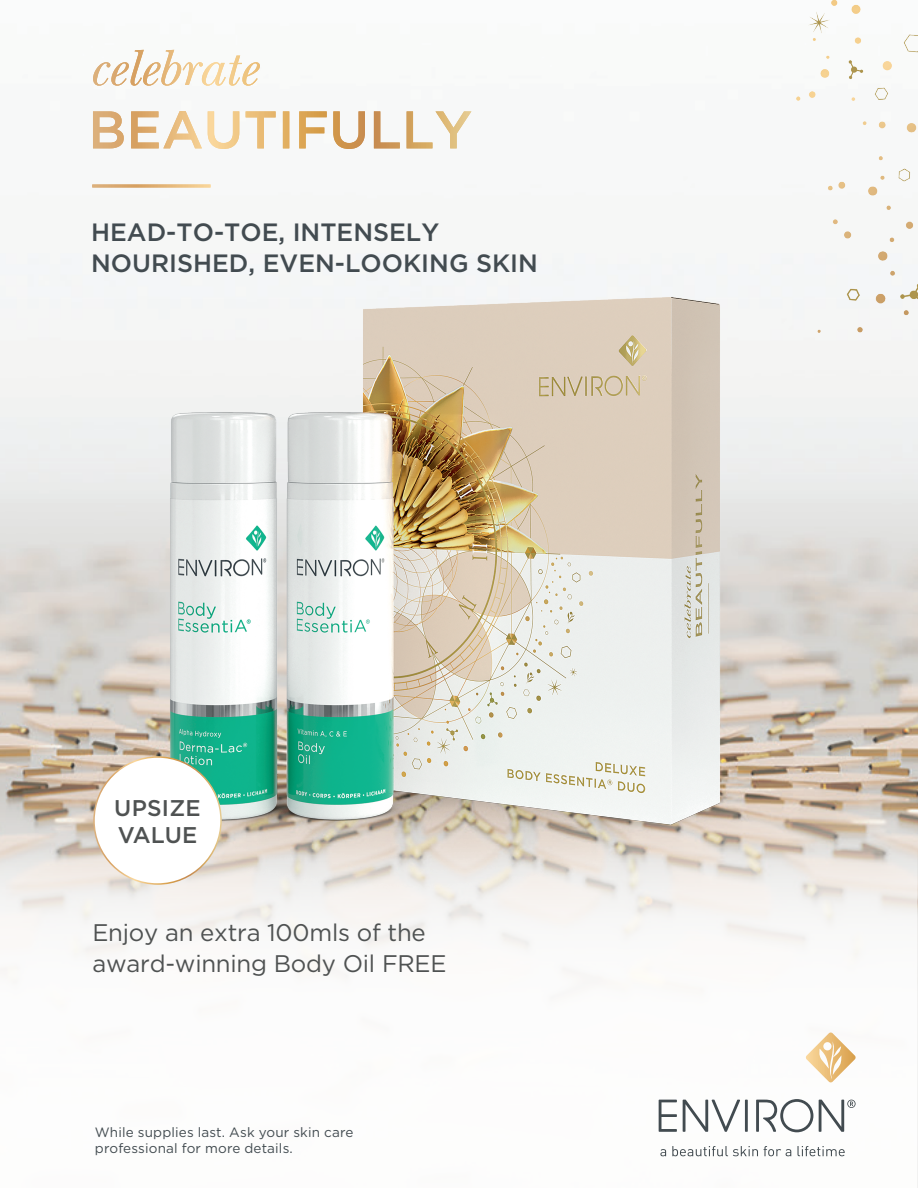
<style>
.page{position:relative;width:918px;height:1188px;background:#fff}
.page>*{position:absolute;margin:0;border:0;box-sizing:border-box;transform-origin:0 0}
.t1{font:500 25.05px/30.9px "Gotham";color:#424b50}
.t2{font:24px/31.2px "Gotham";letter-spacing:-.01em;color:#4f5252}
.t3{font:500 22.65px/27.2px "Gotham";letter-spacing:.01em;color:#4f5252}
.t4{font:13.5px/16.2px "Gotham";letter-spacing:.01em;color:#424b50}
</style>
<div class="page">
<img style="left:0;top:49px;width:918px;height:746px">
<svg style="left:0;top:795px;width:918px;height:393px"></svg>
<img style="left:663px;top:0;width:255px;height:332px">
<svg style="left:806px;top:1033px;width:50px;height:50px"></svg>
<svg style="left:659px;top:1099px;width:197px;height:57px"></svg>
<svg style="left:93px;top:50px;width:167px;height:36px"></svg>
<img style="left:56px;top:167px;width:779px;height:779px">
<div style="left:94px;top:757px;width:127px;height:127px;background:#fff;border-radius:50%"></div>
<h1 class="t1" style="left:91px;top:217px;width:448px">HEAD-TO-TOE, INTENSELY<br>NOURISHED, EVEN-LOOKING SKIN</h1>
<h3 class="t3" style="left:114px;top:794px;width:88px">UPSIZE<br>VALUE</h3>
<h2 class="t2" style="left:92px;top:917px;width:356px">Enjoy an extra 100mls of the award-winning Body Oil FREE</h2>
<p class="t4" style="left:95px;top:1124px;width:260px">While supplies last. Ask your skin care professional for more details.</p>
</div>
